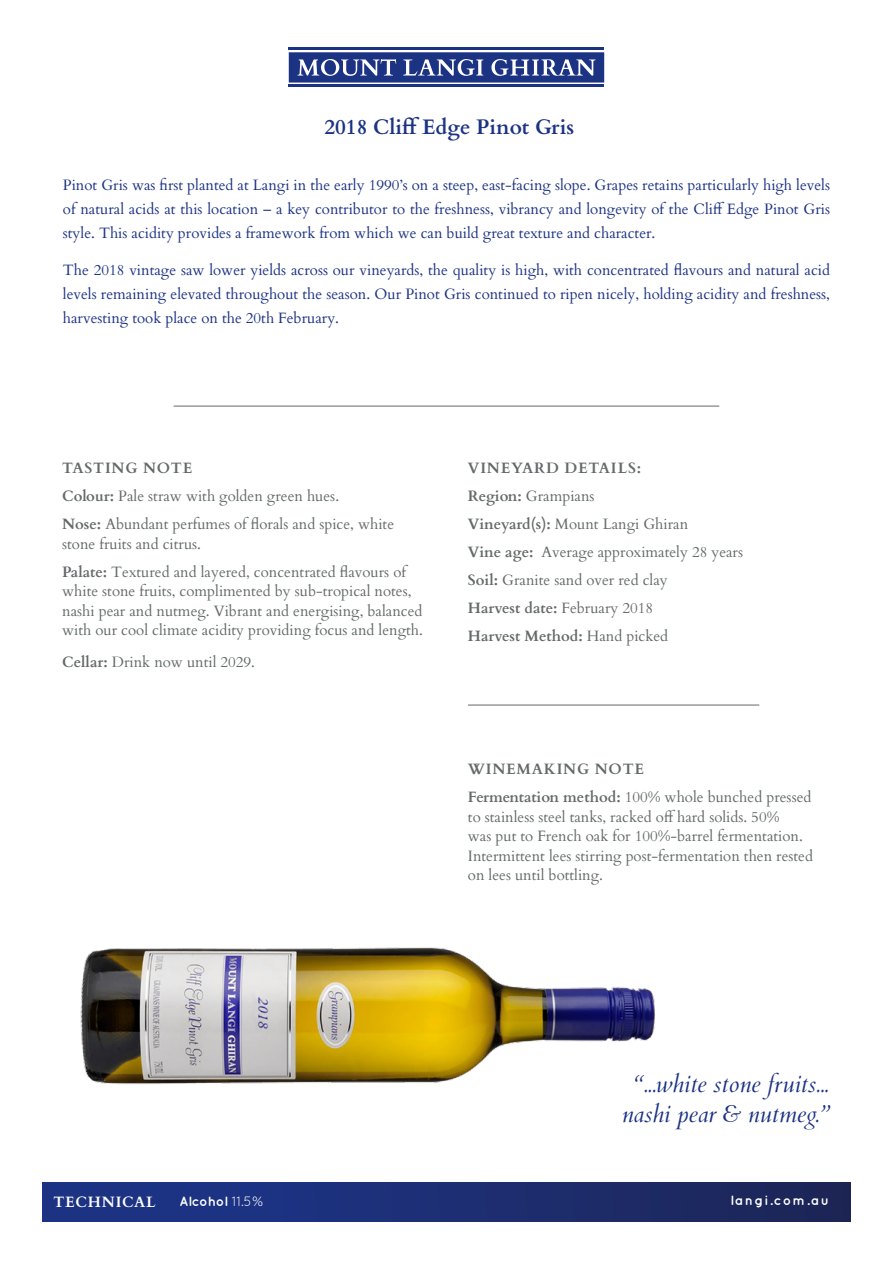
<style>
.page{position:relative;width:893px;height:1263px;background:#fff}
.page>*{position:absolute;margin:0;border:0;box-sizing:border-box;transform-origin:0 0}
.t1{font:italic 24px/30px "Cardo";color:#1c3283;text-align:center}
.t2{font:700 21px "Cardo";color:#1c3283}
.t3{font:15px/28px "Cardo";color:#64696a}
.t4{font:15px/24px "Cardo";color:#1c3283;text-align:justify}
.t5{font:700 15px/28px "Cardo";letter-spacing:.05em;color:#64696a}
.t6{font:700 15px "Cardo";letter-spacing:.05em;color:#fff}
.t7{font:700 13.5px "Quicksand";color:#fff}
.t8{font:700 13.5px "Quicksand";letter-spacing:.085em;color:#fff}
.s1{font-weight:700}
.s2{font-weight:400}
</style>
<div class="page">
<hr style="left:174px;top:406px;width:545px;height:1px;background:#64696a">
<hr style="left:468px;top:705px;width:291px;height:1px;background:#64696a">
<img style="left:80px;top:947px;width:575px;height:137px">
<hr style="left:289px;top:85px;width:315px;height:2px;background:#1c3283">
<hr style="left:289px;top:48px;width:315px;height:2px;background:#1c3283">
<svg style="left:289px;top:52px;width:315px;height:31px;background:#47589a"></svg>
<div style="left:43px;top:1182px;width:807px;height:39px;background:linear-gradient(to right,#1c358c,#1d2657)"></div>
<h2 class="t2" style="left:324px;top:110px;width:251px">2018 Cliff Edge Pinot Gris</h2>
<p class="t4" style="left:63px;top:172px;width:769px">Pinot Gris was first planted at Langi in the early 1990’s on a steep, east-facing slope. Grapes retains particularly high levels of natural acids at this location – a key contributor to the freshness, vibrancy and longevity of the Cliff Edge Pinot Gris style. This acidity provides a framework from which we can build great texture and character.</p>
<p class="t4" style="left:63px;top:257px;width:769px">The 2018 vintage saw lower yields across our vineyards, the quality is high, with concentrated flavours and natural acid levels remaining elevated throughout the season. Our Pinot Gris continued to ripen nicely, holding acidity and freshness, harvesting took place on the 20th February.</p>
<p class="t3" style="left:62px;top:453px;width:333px"><span class="s1">TASTING NOTE<br>Colour:</span> Pale straw with golden green hues.<br><span class="s1">Nose:</span> Abundant perfumes of florals and spice, white</p>
<p class="t3" style="left:62px;top:529px;width:345px">stone fruits and citrus.<br><span class="s1">Palate:</span> Textured and layered, concentrated flavours of</p>
<p class="t3" style="left:62px;top:580px;width:362px;line-height:19.5px">white stone fruits, complimented by sub-tropical notes, nashi pear and nutmeg. Vibrant and energising, balanced with our cool climate acidity providing focus and length.</p>
<p class="t3" style="left:62px;top:647px;width:194px"><span class="s1">Cellar:</span> Drink now until 2029.</p>
<p class="t3" style="left:468px;top:453px;width:277px"><span class="s1">VINEYARD DETAILS:<br>Region:</span> Grampians<br><span class="s1">Vineyard(s):</span> Mount Langi Ghiran<br><span class="s1">Vine age:</span> Average approximately 28 years<br><span class="s1">Soil:</span> Granite sand over red clay<br><span class="s1">Harvest date:</span> February 2018<br><span class="s1">Harvest Method:</span> Hand picked</p>
<p class="t5" style="left:468px;top:754px;width:345px">WINEMAKING NOTE<br>Fermentation method: <span class="s2">100% whole bunched pressed</span></p>
<p class="t3" style="left:468px;top:806px;width:347px;line-height:19.5px">to stainless steel tanks, racked off hard solids. 50%<br>was put to French oak for 100%-barrel fermentation.<br>Intermittent lees stirring post-fermentation then rested on lees until bottling.</p>
<p class="t6" style="left:54px;top:1190px;width:104px">TECHNICAL</p>
<p class="t7" style="left:180px;top:1193px;width:85px">Alcohol <span class="s2">11.5%</span></p>
<h1 class="t1" style="left:622px;top:1068px;width:208px">“...white stone fruits... nashi pear &amp; nutmeg.”</h1>
<p class="t8" style="left:730px;top:1192px;width:100px">langi.com.au</p>
</div>
